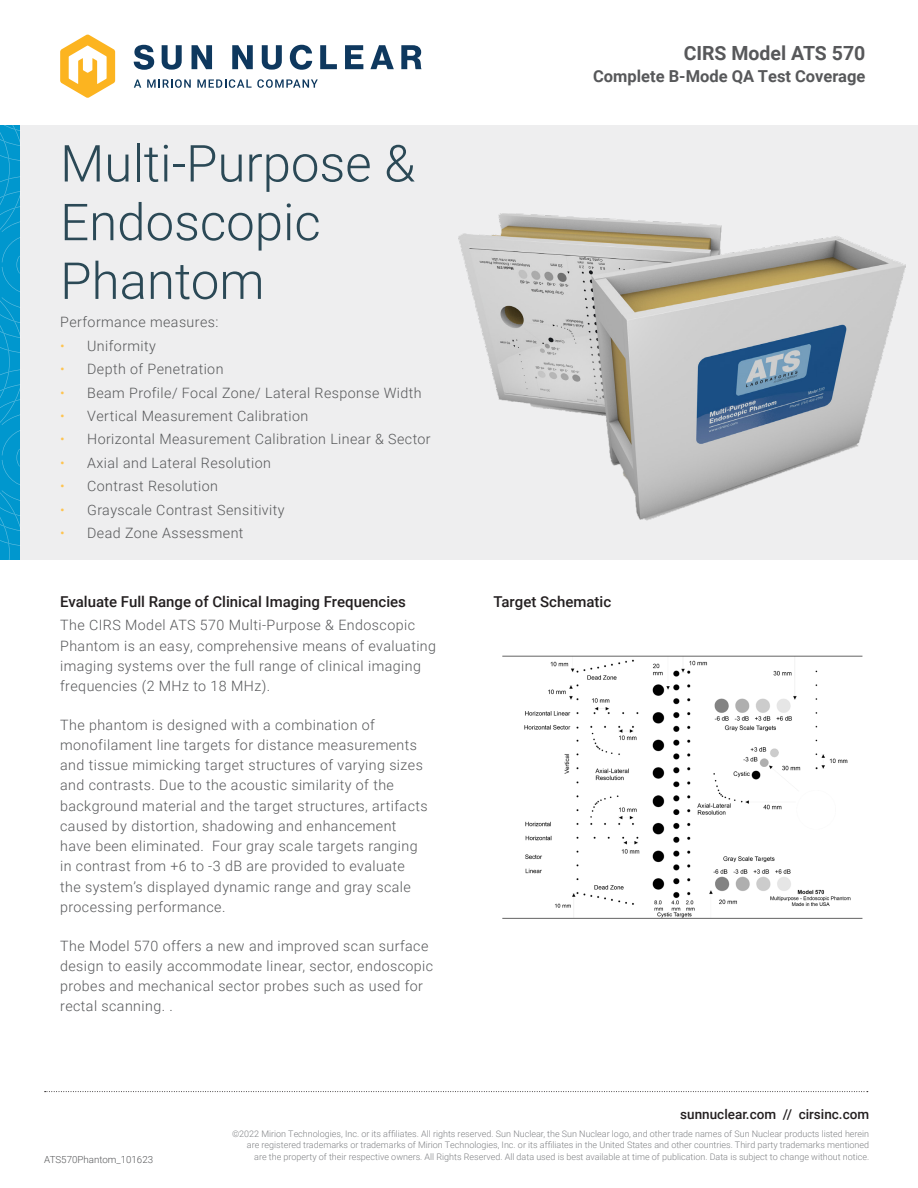
<style>
.page{position:relative;width:918px;height:1188px;background:#fff}
.page>*{position:absolute;margin:0;border:0;box-sizing:border-box;transform-origin:0 0}
.Cover_Product_Descri{font:300 51px "Roboto";color:#2b4956}
.Diagram_Text_Call_Ou{font:700 19.5px "Roboto";color:#57585a}
.Copy_Subhead{font:700 16.5px "Roboto";color:#57585a}
.Copy_Subhead-2{font:500 15px "Roboto";color:#231f20}
.Body_Copy{font:300 14.25px/20.2px "Roboto";letter-spacing:.03em;color:#57585a}
.t1{font:500 13.5px "Roboto";color:#231f20}
.Datasheet_File_Name{font:300 9.75px "Roboto";color:#57585a}
.t2{font:300 9px/11.2px "Roboto";color:#808285;text-align:right}
.s1{color:#fec451}
</style>
<div class="page">
<svg style="left:45px;top:1091px;width:823px;height:1px"></svg>
<div style="left:0;top:125px;width:918px;height:434px;background:#eeeeef"></div>
<svg style="left:60px;top:34px;width:55px;height:64px"></svg>
<svg style="left:134px;top:79px;width:7px;height:9px"></svg>
<svg style="left:147px;top:79px;width:44px;height:9px"></svg>
<svg style="left:197px;top:79px;width:121px;height:9px"></svg>
<svg style="left:134px;top:45px;width:20px;height:25px"></svg>
<svg style="left:162px;top:45px;width:20px;height:25px"></svg>
<svg style="left:192px;top:45px;width:20px;height:24px"></svg>
<svg style="left:232px;top:45px;width:21px;height:24px"></svg>
<svg style="left:262px;top:45px;width:20px;height:25px"></svg>
<svg style="left:290px;top:45px;width:22px;height:25px"></svg>
<svg style="left:320px;top:45px;width:17px;height:24px"></svg>
<svg style="left:345px;top:45px;width:18px;height:24px"></svg>
<svg style="left:370px;top:45px;width:24px;height:24px"></svg>
<svg style="left:401px;top:45px;width:21px;height:24px"></svg>
<svg style="left:0;top:125px;width:20px;height:434px;background:#0599cf"></svg>
<img style="left:458px;top:213px;width:448px;height:308px">
<img style="left:502px;top:655px;width:361px;height:264px">
<p class="Cover_Product_Descri" style="left:60px;top:128px;width:357px">Multi-Purpose &amp;</p>
<p class="Cover_Product_Descri" style="left:60px;top:186px;width:262px">Endoscopic</p>
<p class="Cover_Product_Descri" style="left:60px;top:245px;width:206px">Phantom</p>
<p class="Body_Copy" style="left:60px;top:311px;width:160px">Performance measures:</p>
<p class="Body_Copy" style="left:60px;top:335px;width:97px"><span class="s1">•</span> Uniformity</p>
<p class="Body_Copy" style="left:60px;top:358px;width:165px"><span class="s1">•</span> Depth of Penetration</p>
<p class="Body_Copy" style="left:60px;top:382px;width:363px"><span class="s1">•</span> Beam Profile/ Focal Zone/ Lateral Response Width</p>
<p class="Body_Copy" style="left:60px;top:405px;width:250px"><span class="s1">•</span> Vertical Measurement Calibration</p>
<p class="Body_Copy" style="left:60px;top:429px;width:372px"><span class="s1">•</span> Horizontal Measurement Calibration Linear &amp; Sector</p>
<p class="Body_Copy" style="left:60px;top:452px;width:212px"><span class="s1">•</span> Axial and Lateral Resolution</p>
<p class="Body_Copy" style="left:60px;top:476px;width:159px"><span class="s1">•</span> Contrast Resolution</p>
<p class="Body_Copy" style="left:60px;top:499px;width:226px"><span class="s1">•</span> Grayscale Contrast Sensitivity</p>
<p class="Body_Copy" style="left:60px;top:523px;width:185px"><span class="s1">•</span> Dead Zone Assessment</p>
<p class="Copy_Subhead-2" style="left:60px;top:591px;width:347px">Evaluate Full Range of Clinical Imaging Frequencies</p>
<p class="Body_Copy" style="left:60px;top:615px;width:377px">The CIRS Model ATS 570 Multi-Purpose &amp; Endoscopic Phantom is an easy, comprehensive means of evaluating imaging systems over the full range of clinical imaging frequencies (2 MHz to 18 MHz).</p>
<p class="Body_Copy" style="left:60px;top:714px;width:369px">The phantom is designed with a combination of monofilament line targets for distance measurements and tissue mimicking target structures of varying sizes and contrasts. Due to the acoustic similarity of the background material and the target structures, artifacts caused by distortion, shadowing and enhancement have been eliminated. Four gray scale targets ranging in contrast from +6 to -3 dB are provided to evaluate the system’s displayed dynamic range and gray scale processing performance.</p>
<p class="Body_Copy" style="left:60px;top:935px;width:375px">The Model 570 offers a new and improved scan surface design to easily accommodate linear, sector, endoscopic probes and mechanical sector probes such as used for rectal scanning. .</p>
<p class="Diagram_Text_Call_Ou" style="left:684px;top:39px;width:183px">CIRS Model ATS 570</p>
<p class="Copy_Subhead" style="left:593px;top:65px;width:274px">Complete B-Mode QA Test Coverage</p>
<p class="Copy_Subhead-2" style="left:494px;top:591px;width:119px">Target Schematic</p>
<p class="Datasheet_File_Name" style="left:44px;top:1153px;width:110px">ATS570Phantom_101623</p>
<p class="t1" style="left:680px;top:1105px;width:190px">sunnuclear.com // cirsinc.com</p>
<p class="t2" style="left:232px;top:1128px;width:639px">©2022 Mirion Technologies, Inc. or its affiliates. All rights reserved. Sun Nuclear, the Sun Nuclear logo, and other trade names of Sun Nuclear products listed herein are registered trademarks or trademarks of Mirion Technologies, Inc. or its affiliates in the United States and other countries. Third party trademarks mentioned are the property of their respective owners. All Rights Reserved. All data used is best available at time of publication. Data is subject to change without notice.</p>
</div>
